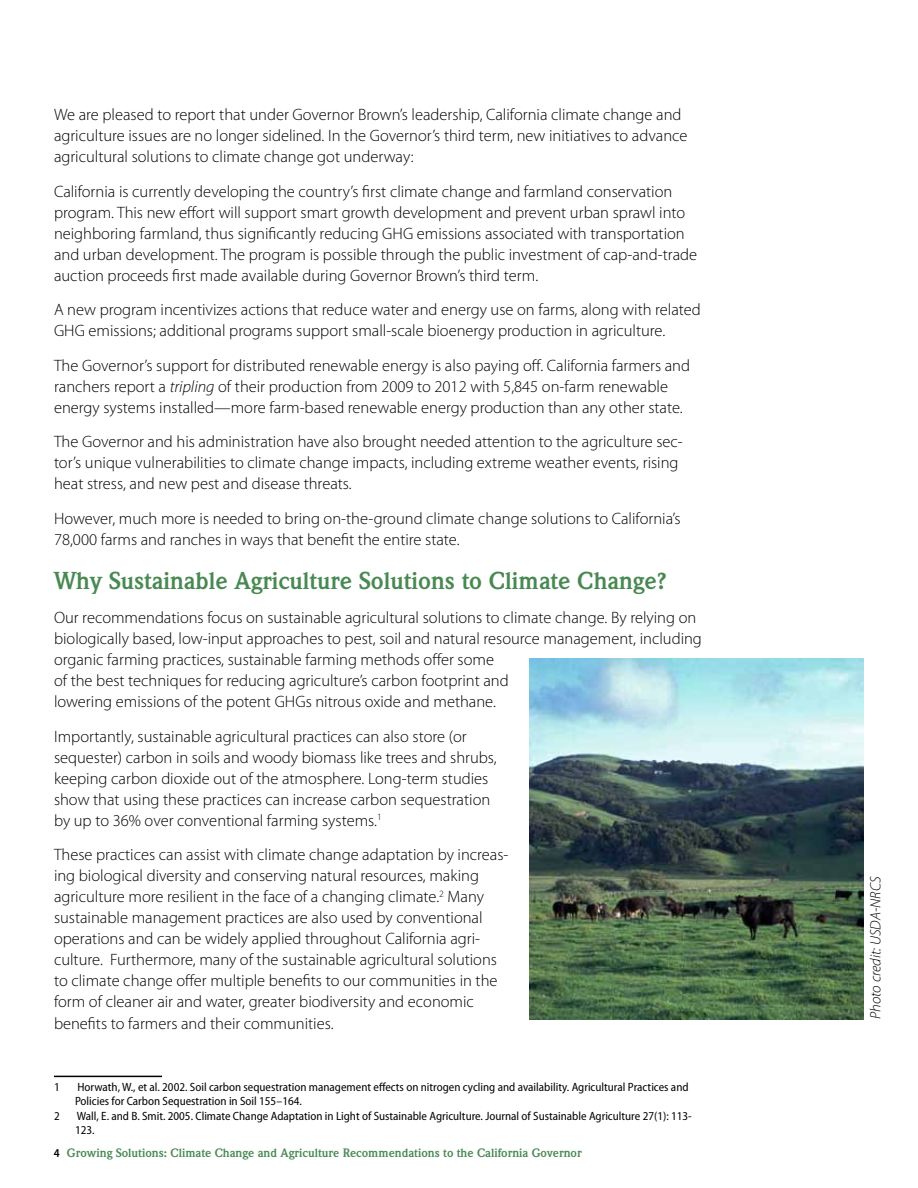
<style>
.page{position:relative;width:918px;height:1188px;background:#fff}
.page>*{position:absolute;margin:0;border:0;box-sizing:border-box;transform-origin:0 0}
.t1{font:700 24px "Weidemann Std";color:#488952}
.t2{font:300 16.5px/21px "Myriad Pro";color:#000}
.t3{font:italic 300 15px "Myriad Pro";color:#000}
.t4{font:semi-condensed 12px/14.4px "Myriad Pro";color:#000}
.t5{font:700 12px "Weidemann Std";color:#488952}
.s1{font-style:italic}
.s2{font-family:"Myriad Pro";font-weight:600;font-stretch:semi-condensed;color:#000}
</style>
<div class="page">
<hr style="left:54px;top:1076px;width:108px;height:1px;background:#000">
<img style="left:529px;top:658px;width:335px;height:361px">
<p class="t2" style="left:54px;top:105px;width:635px">We are pleased to report that under Governor Brown’s leadership, California climate change and agriculture issues are no longer sidelined. In the Governor’s third term, new initiatives to advance agricultural solutions to climate change got underway:</p>
<p class="t2" style="left:54px;top:181px;width:645px">California is currently developing the country’s first climate change and farmland conservation program. This new effort will support smart growth development and prevent urban sprawl into neighboring farmland, thus significantly reducing GHG emissions associated with transportation and urban development. The program is possible through the public investment of cap-and-trade auction proceeds first made available during Governor Brown’s third term.</p>
<p class="t2" style="left:54px;top:300px;width:648px">A new program incentivizes actions that reduce water and energy use on farms, along with related<br>GHG emissions; additional programs support small-scale bioenergy production in agriculture.</p>
<p class="t2" style="left:54px;top:355px;width:638px">The Governor’s support for distributed renewable energy is also paying off. California farmers and ranchers report a <span class="s1">tripling</span> of their production from 2009 to 2012 with 5,845 on-farm renewable energy systems installed—more farm-based renewable energy production than any other state.</p>
<p class="t2" style="left:54px;top:432px;width:630px">The Governor and his administration have also brought needed attention to the agriculture sec&shy;tor’s unique vulnerabilities to climate change impacts, including extreme weather events, rising heat stress, and new pest and disease threats.</p>
<p class="t2" style="left:54px;top:508px;width:628px">However, much more is needed to bring on-the-ground climate change solutions to California’s<br>78,000 farms and ranches in ways that benefit the entire state.</p>
<h1 class="t1" style="left:54px;top:567px;width:614px">Why Sustainable Agriculture Solutions to Climate Change?</h1>
<p class="t2" style="left:54px;top:608px;width:649px">Our recommendations focus on sustainable agricultural solutions to climate change. By relying on biologically based, low-input approaches to pest, soil and natural resource management, including organic farming practices, sustainable farming methods offer some<br>of the best techniques for reducing agriculture’s carbon footprint and<br>lowering emissions of the potent GHGs nitrous oxide and methane.</p>
<p class="t2" style="left:54px;top:726px;width:444px">Importantly, sustainable agricultural practices can also store (or sequester) carbon in soils and woody biomass like trees and shrubs, keeping carbon dioxide out of the atmosphere. Long-term studies show that using these practices can increase carbon sequestration by up to 36% over conventional farming systems.<sup>1</sup></p>
<p class="t2" style="left:54px;top:845px;width:456px">These practices can assist with climate change adaptation by increas&shy;ing biological diversity and conserving natural resources, making agriculture more resilient in the face of a changing climate.<sup>2</sup> Many sustainable management practices are also used by conventional operations and can be widely applied throughout California agri&shy;culture. Furthermore, many of the sustainable agricultural solutions to climate change offer multiple benefits to our communities in the form of cleaner air and water, greater biodiversity and economic benefits to farmers and their communities.</p>
<p class="t4" style="left:54px;top:1080px;width:7px">1</p>
<p class="t4" style="left:75px;top:1080px;width:615px">Horwath, W., et al. 2002. Soil carbon sequestration management effects on nitrogen cycling and availability. Agricultural Practices and<br>Policies for Carbon Sequestration in Soil 155–164.</p>
<p class="t4" style="left:54px;top:1109px;width:7px">2</p>
<p class="t4" style="left:75px;top:1109px;width:618px">Wall, E. and B. Smit. 2005. Climate Change Adaptation in Light of Sustainable Agriculture. Journal of Sustainable Agriculture 27(1): 113-<br>123.</p>
<p class="t5" style="left:54px;top:1146px;width:529px"><span class="s2">4</span> Growing Solutions: Climate Change and Agriculture Recommendations to the California Governor</p>
<p class="t3" style="left:868px;top:1019px;width:144px;rotate:-90deg">Photo credit: USDA-NRCS</p>
</div>
